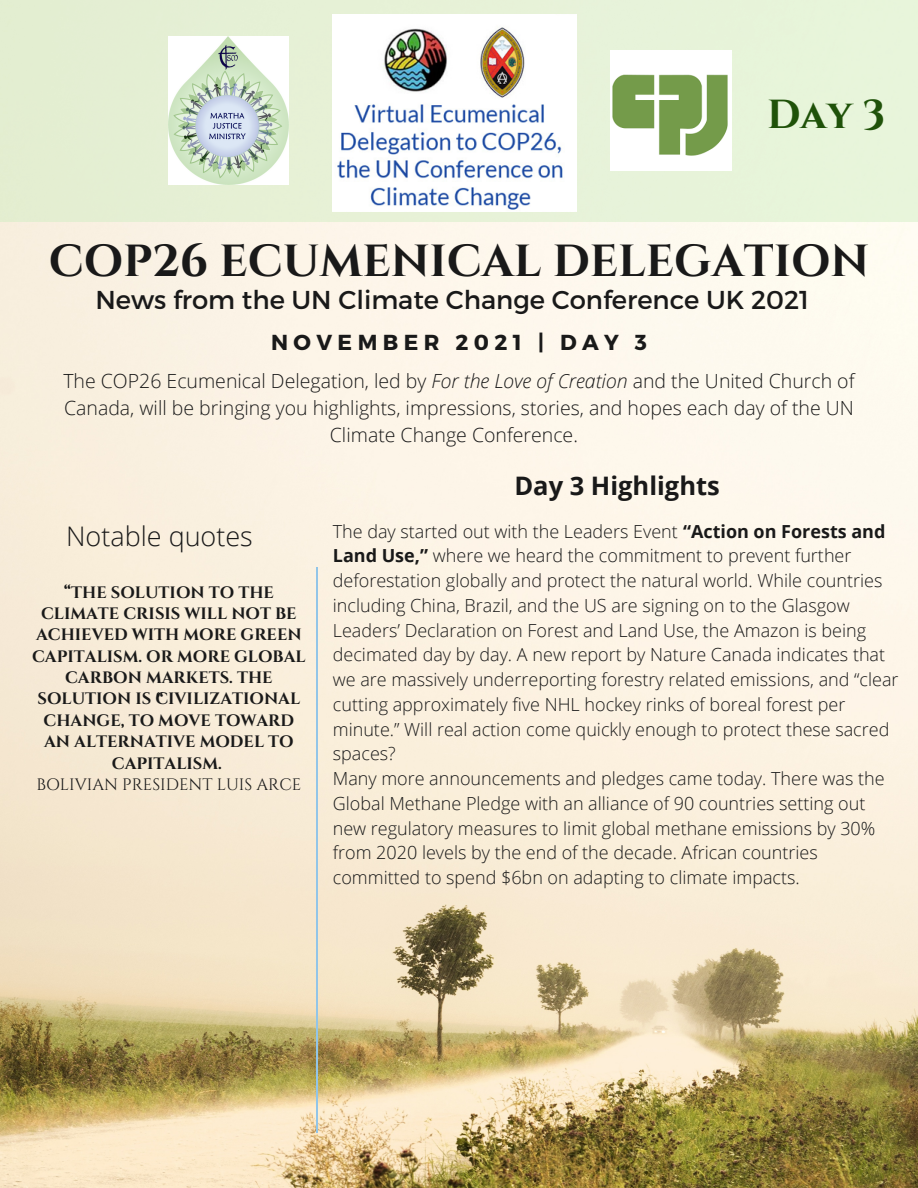
<style>
.page{position:relative;width:918px;height:1188px;background:#fff}
.page>*{position:absolute;margin:0;border:0;box-sizing:border-box;transform-origin:0 0}
.t1{font:700 44.85px "Cinzel";color:#191919}
.t2{font:700 40.5px "Cinzel";color:#1f5209}
.t3{font:300 27px "Open Sans";color:#191919}
.t4{font:25.8px "Montserrat";color:#191919}
.t5{font:700 25.5px "Open Sans";color:#191919}
.t6{font:700 21.75px "Montserrat";letter-spacing:.25em;color:#191919}
.t7{font:300 19.5px/27px "Open Sans";color:#191919;text-align:center}
.t8{font:300 18px/24.8px "Open Sans";color:#191919}
.t9{font:700 16.8px "Cinzel";color:#191919}
.t10{font:700 16.5px/21.3px "Cinzel";color:#191919;text-align:center}
.t11{font:16.5px "Cinzel";color:#191919}
.s1{font-style:italic}
.s2{font-weight:700}
</style>
<div class="page">
<img style="left:0;top:222px;width:917px;height:966px">
<hr style="left:317px;top:567px;width:1px;height:566px;background:#92c5e8">
<div style="left:0;top:0;width:918px;height:222px;background:#e7f2d9"></div>
<img style="left:333px;top:15px;width:244px;height:197px">
<img style="left:169px;top:37px;width:119px;height:147px">
<img style="left:611px;top:50px;width:120px;height:121px">
<p class="t2" style="left:767px;top:89px;width:120px">Day 3</p>
<p class="t1" style="left:49px;top:233px;width:822px">COP26 ECUMENICAL DELEGATION</p>
<p class="t4" style="left:96px;top:283px;width:715px">News from the UN Climate Change Conference UK 2021</p>
<p class="t6" style="left:271px;top:328px;width:377px">NOVEMBER 2021 | DAY 3</p>
<p class="t7" style="left:63px;top:367px;width:793px">The COP26 Ecumenical Delegation, led by <span class="s1">For the Love of Creation</span> and the United Church of<br>Canada, will be bringing you highlights, impressions, stories, and hopes each day of the UN<br>Climate Change Conference.</p>
<p class="t5" style="left:514px;top:468px;width:207px">Day 3 Highlights</p>
<p class="t3" style="left:66px;top:518px;width:188px">Notable quotes</p>
<p class="t10" style="left:32px;top:582px;width:275px">“THE SOLUTION TO THE<br>CLIMATE CRISIS WILL NOT BE<br>ACHIEVED WITH MORE GREEN<br>CAPITALISM. OR MORE GLOBAL<br>CARBON MARKETS. THE<br>SOLUTION IS CIVILIZATIONAL<br>CHANGE, TO MOVE TOWARD<br>AN ALTERNATIVE MODEL TO<br>CAPITALISM.</p>
<p class="t11" style="left:36px;top:774px;width:267px">BOLIVIAN PRESIDENT LUIS ARCE</p>
<p class="t8" style="left:333px;top:518px;width:567px">The day started out with the Leaders Event <span class="s2">“Action on Forests and Land Use,”</span> where we heard the commitment to prevent further deforestation globally and protect the natural world. While countries including China, Brazil, and the US are signing on to the Glasgow Leaders’ Declaration on Forest and Land Use, the Amazon is being decimated day by day. A new report by Nature Canada indicates that we are massively underreporting forestry related emissions, and “clear cutting approximately five NHL hockey rinks of boreal forest per minute.” Will real action come quickly enough to protect these sacred spaces?</p>
<p class="t8" style="left:333px;top:766px;width:553px">Many more announcements and pledges came today. There was the Global Methane Pledge with an alliance of 90 countries setting out new regulatory measures to limit global methane emissions by 30% from 2020 levels by the end of the decade. African countries committed to spend $6bn on adapting to climate impacts.</p>
<p class="t9" style="left:156px;top:689px;width:9px">“</p>
</div>
